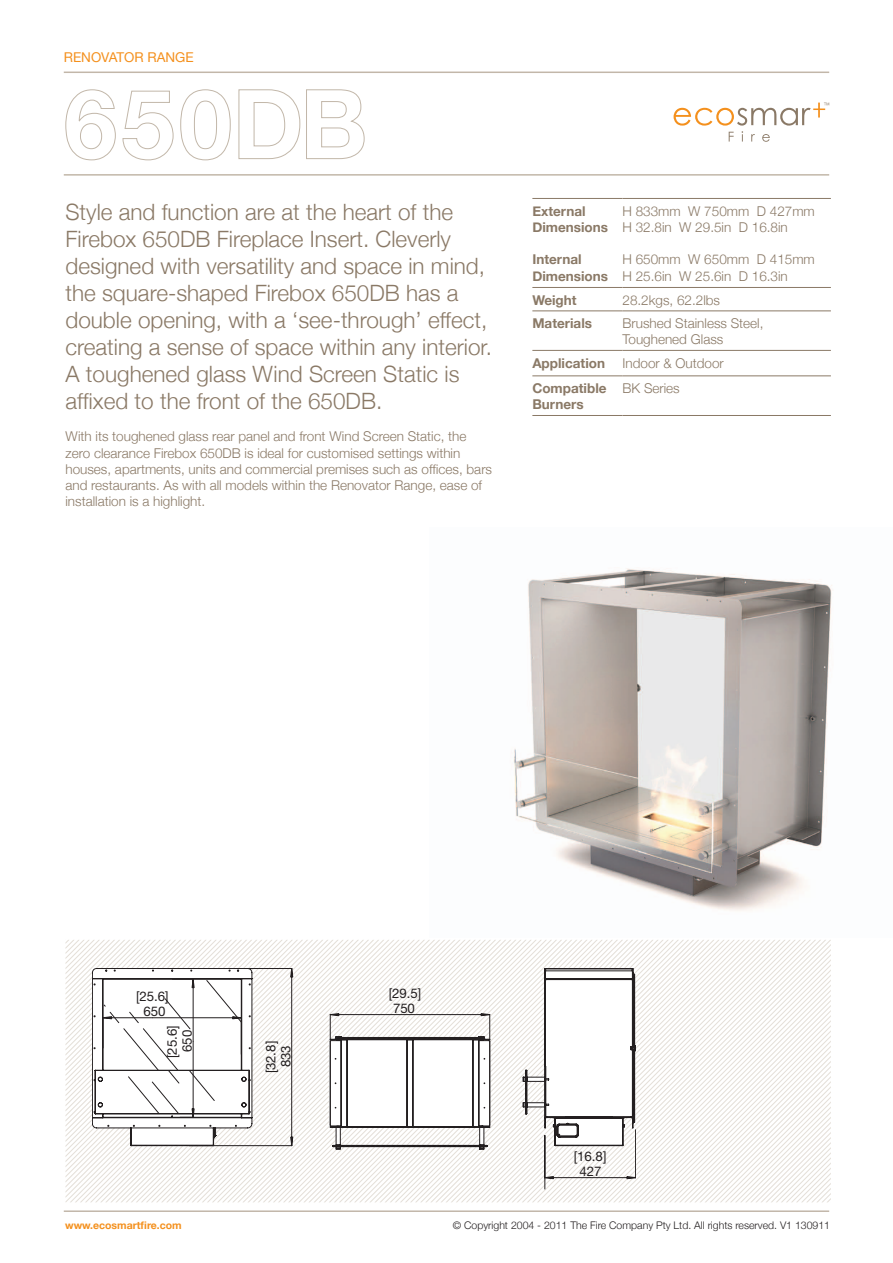
<style>
.page{position:relative;width:893px;height:1263px;background:#fff}
.page>*{position:absolute;margin:0;border:0;box-sizing:border-box;transform-origin:0 0}
.t1{font:300 22.5px/27px "Helvetica Neue";color:#8a7966}
.t2{font:300 13.5px/16.2px "Helvetica Neue";color:#8a7966}
.t3{font:700 13.5px/16.2px "Helvetica Neue";color:#8a7966}
.t4{font:13.5px "Helvetica Neue";color:#f4901d}
.t5{font:13.35px/14.9px "Helvetica Neue";letter-spacing:-.005em;color:#231f20;text-align:center}
.t6{font:300 10.5px "Helvetica Neue";color:#231f20}
.t7{font:700 10.5px "Helvetica Neue";color:#f4901d}
</style>
<div class="page">
<hr style="left:64px;top:1210px;width:765px;height:2px;background:#c2b7a9">
<hr style="left:64px;top:174px;width:765px;height:2px;background:#c2b7a9">
<hr style="left:64px;top:72px;width:765px;height:1px;background:#c2b7a9">
<svg style="left:674px;top:103px;width:155px;height:39px"></svg>
<img style="left:513px;top:568px;width:319px;height:343px">
<hr style="left:532px;top:198px;width:90px;height:1px;background:#8a7966">
<hr style="left:622px;top:198px;width:209px;height:1px;background:#8a7966">
<hr style="left:532px;top:287px;width:90px;height:1px;background:#8a7966">
<hr style="left:622px;top:287px;width:209px;height:1px;background:#8a7966">
<hr style="left:532px;top:311px;width:90px;height:1px;background:#8a7966">
<hr style="left:622px;top:311px;width:209px;height:1px;background:#8a7966">
<hr style="left:532px;top:350px;width:90px;height:1px;background:#8a7966">
<hr style="left:622px;top:350px;width:209px;height:1px;background:#8a7966">
<hr style="left:532px;top:376px;width:90px;height:1px;background:#8a7966">
<hr style="left:622px;top:376px;width:209px;height:1px;background:#8a7966">
<hr style="left:532px;top:415px;width:90px;height:1px;background:#8a7966">
<hr style="left:622px;top:415px;width:209px;height:1px;background:#8a7966">
<svg style="left:65px;top:89px;width:51px;height:72px"></svg>
<svg style="left:122px;top:90px;width:52px;height:71px"></svg>
<svg style="left:180px;top:89px;width:51px;height:72px"></svg>
<svg style="left:238px;top:89px;width:127px;height:70px"></svg>
<svg style="left:293px;top:968px;width:230px;height:178px"></svg>
<svg style="left:65px;top:940px;width:228px;height:262px"></svg>
<svg style="left:128px;top:980px;width:362px;height:147px"></svg>
<svg style="left:330px;top:1013px;width:160px;height:3px"></svg>
<svg style="left:330px;top:1037px;width:193px;height:152px"></svg>
<svg style="left:523px;top:940px;width:308px;height:262px"></svg>
<p class="t4" style="left:64px;top:50px;width:131px">RENOVATOR RANGE</p>
<p class="t1" style="left:65px;top:198px;width:428px">Style and function are at the heart of the Firebox 650DB Fireplace Insert. Cleverly designed with versatility and space in mind, the square-shaped Firebox 650DB has a double opening, with a ‘see-through’ effect, creating a sense of space within any interior.<br>A toughened glass Wind Screen Static is affixed to the front of the 650DB.</p>
<p class="t2" style="left:65px;top:428px;width:428px">With its toughened glass rear panel and front Wind Screen Static, the zero clearance Firebox 650DB is ideal for customised settings within houses, apartments, units and commercial premises such as offices, bars and restaurants. As with all models within the Renovator Range, ease of installation is a highlight.</p>
<p class="t3" style="left:532px;top:203px;width:77px">External<br>Dimensions</p>
<p class="t3" style="left:532px;top:251px;width:77px">Internal<br>Dimensions</p>
<p class="t2" style="left:622px;top:203px;width:194px">H 833mm W 750mm D 427mm<br>H 32.8in W 29.5in D 16.8in</p>
<p class="t2" style="left:622px;top:251px;width:194px">H 650mm W 650mm D 415mm<br>H 25.6in W 25.6in D 16.3in</p>
<p class="t3" style="left:532px;top:292px;width:46px">Weight</p>
<p class="t2" style="left:622px;top:292px;width:99px">28.2kgs, 62.2lbs</p>
<p class="t3" style="left:532px;top:315px;width:61px">Materials</p>
<p class="t2" style="left:622px;top:315px;width:143px">Brushed Stainless Steel,<br>Toughened Glass</p>
<p class="t3" style="left:532px;top:355px;width:74px">Application</p>
<p class="t2" style="left:622px;top:354px;width:103px">Indoor &amp; Outdoor</p>
<p class="t3" style="left:532px;top:380px;width:76px">Compatible<br>Burners</p>
<p class="t2" style="left:622px;top:380px;width:59px">BK Series</p>
<p class="t5" style="left:136px;top:989px;width:34px">[25.6]<br>650</p>
<p class="t5" style="left:164px;top:1058px;width:34px;rotate:-90deg">[25.6]<br>650</p>
<p class="t5" style="left:263px;top:1073px;width:34px;rotate:-90deg">[32.8]<br>833</p>
<p class="t5" style="left:389px;top:985px;width:34px">[29.5]<br>750</p>
<p class="t5" style="left:574px;top:1149px;width:34px">[16.8]<br>427</p>
<p class="t7" style="left:65px;top:1219px;width:118px">www.ecosmartfire.com</p>
<p class="t6" style="left:453px;top:1219px;width:379px">© Copyright 2004 - 2011 The Fire Company Pty Ltd. All rights reserved. V1 130911</p>
</div>
